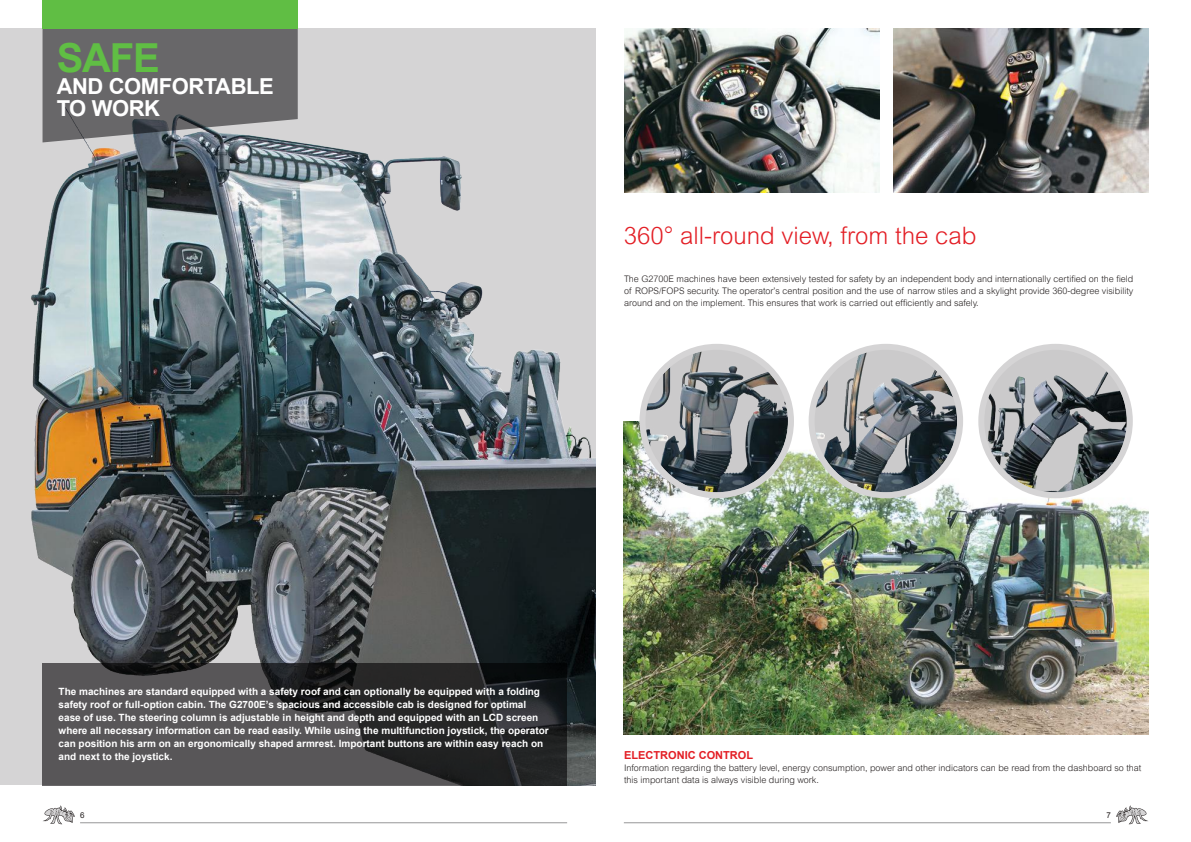
<style>
.page{position:relative;width:1191px;height:842px;background:#fff}
.page>*{position:absolute;margin:0;border:0;box-sizing:border-box;transform-origin:0 0}
.t1{font:700 40px "Arial";color:#60be44}
.t2{font:300 24px "Arial";color:#e31e25}
.t3{font:700 22px/22px "Arial";letter-spacing:-.02em;color:#fff}
.t4{font:700 11px "Arial";color:#e31e25}
.t5{font:700 10px/13px "Arial";color:#fff}
.t6{font:300 9px/12px "Arial";color:#241f1f;text-align:justify}
.t7{font:8px "Arial";color:#241f1f}
</style>
<div class="page">
<div style="left:0;top:28px;width:595px;height:757px;background:#d5d4d5"></div>
<img style="left:31px;top:68px;width:564px;height:717px">
<svg style="left:43px;top:28px;width:255px;height:114px;background:#6c6d6e"></svg>
<div style="left:43px;top:0;width:255px;height:28px;background:#60be44"></div>
<svg style="left:43px;top:663px;width:524px;height:122px;background:#3e3e3f"></svg>
<svg style="left:43px;top:805px;width:32px;height:19px"></svg>
<svg style="left:1116px;top:805px;width:32px;height:19px"></svg>
<hr style="left:80px;top:822px;width:487px;height:1px;background:#969698">
<hr style="left:624px;top:822px;width:486px;height:1px;background:#969698">
<img style="left:624px;top:28px;width:255px;height:165px">
<img style="left:893px;top:28px;width:255px;height:165px">
<img style="left:624px;top:421px;width:524px;height:313px">
<svg style="left:981px;top:347px;width:148px;height:148px"></svg>
<img style="left:984px;top:350px;width:142px;height:142px;border-radius:71px">
<div style="left:978px;top:344px;width:154px;height:154px;border:6px solid #d5d4d5;border-radius:50%"></div>
<div style="left:642px;top:347px;width:149px;height:148px;background:#d5d4d5;border-radius:50%"></div>
<img style="left:645px;top:350px;width:143px;height:142px;border-radius:71px">
<div style="left:639px;top:344px;width:155px;height:154px;border:6px solid #d5d4d5;border-radius:50%"></div>
<div style="left:811px;top:347px;width:149px;height:148px;background:#d5d4d5;border-radius:50%"></div>
<img style="left:814px;top:350px;width:143px;height:142px;border-radius:71px">
<div style="left:808px;top:344px;width:155px;height:154px;border:6px solid #d5d4d5;border-radius:50%"></div>
<h1 class="t1" style="left:57px;top:31px;width:105px">SAFE</h1>
<h3 class="t3" style="left:57px;top:76px;width:219px">AND COMFORTABLE<br>TO WORK</h3>
<h2 class="t2" style="left:624px;top:222px;width:354px">360° all-round view, from the cab</h2>
<p class="t6" style="left:624px;top:273px;width:511px">The G2700E machines have been extensively tested for safety by an independent body and internationally certified on the field of ROPS/FOPS security. The operator’s central position and the use of narrow stiles and a skylight provide 360-degree visibility around and on the implement. This ensures that work is carried out efficiently and safely.</p>
<p class="t5" style="left:59px;top:686px;width:491px">The machines are standard equipped with a safety roof and can optionally be equipped with a folding safety roof or full-option cabin. The G2700E’s spacious and accessible cab is designed for optimal ease of use. The steering column is adjustable in height and depth and equipped with an LCD screen where all necessary information can be read easily. While using the multifunction joystick, the operator can position his arm on an ergonomically shaped armrest. Important buttons are within easy reach on and next to the joystick.</p>
<p class="t4" style="left:624px;top:748px;width:130px">ELECTRONIC CONTROL</p>
<p class="t6" style="left:624px;top:762px;width:519px">Information regarding the battery level, energy consumption, power and other indicators can be read from the dashboard so that this important data is always visible during work.</p>
<p class="t7" style="left:80px;top:810px;width:6px">6</p>
<p class="t7" style="left:1106px;top:810px;width:6px">7</p>
</div>
